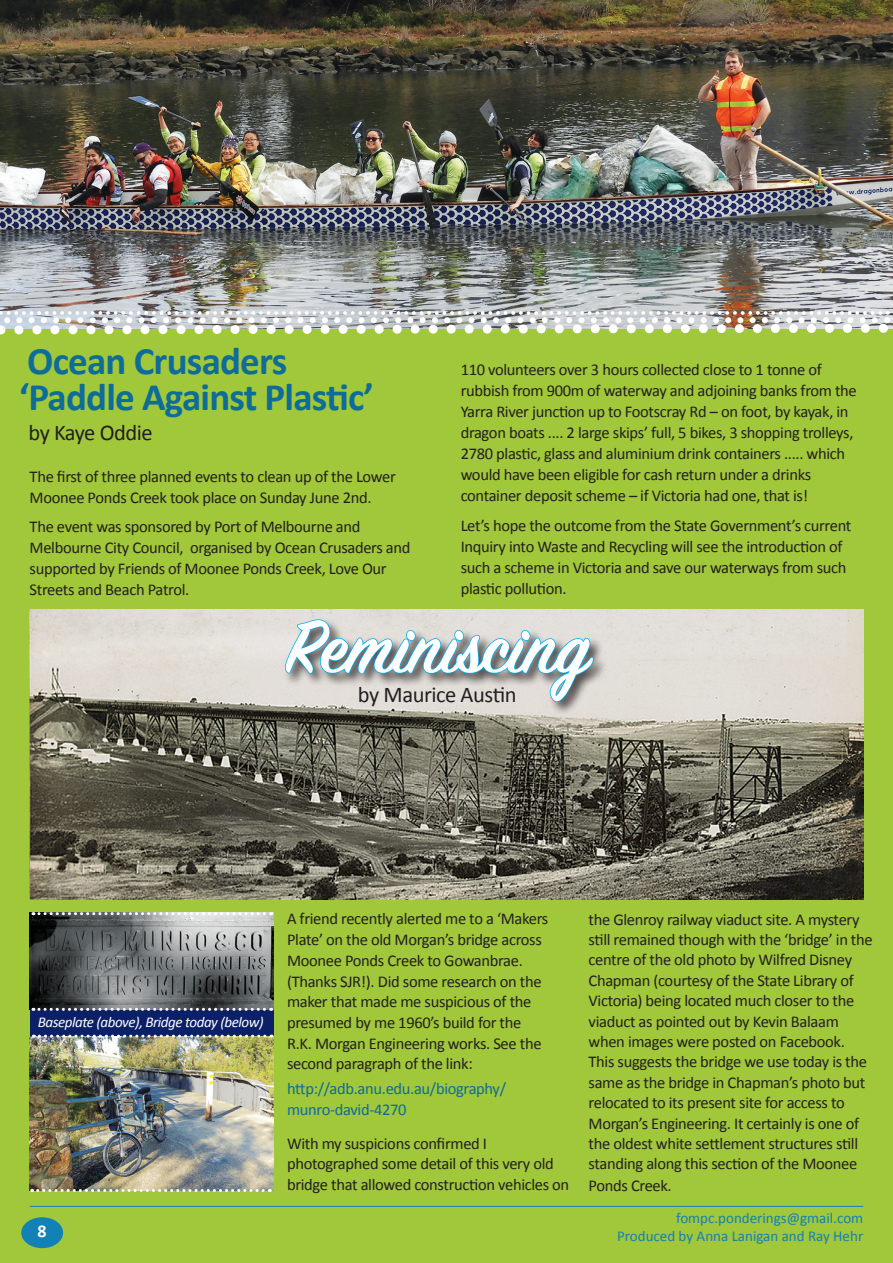
<style>
.page{position:relative;width:893px;height:1263px;background:#a1c73a}
.page>*{position:absolute;margin:0;border:0;box-sizing:border-box;transform-origin:0 0}
.t1{font:600 82.5px "Sign Painter House Script";color:#fff}
.t2{font:700 39px/36px "Calibri";letter-spacing:-.02em;color:#0e6c99}
.t3{font:22.5px "Calibri";letter-spacing:-.02em;color:#231f20}
.t4{font:700 18px "Calibri";color:#fff}
.t5{font:16.5px/20.5px "Calibri";letter-spacing:-.02em;color:#231f20}
.t6{font:16.5px/20.7px "Calibri";letter-spacing:-.02em;color:#0e6c99}
.t7{font:15px/18px "Calibri";color:#1181b6;text-align:right}
.t8{font:italic 15px "Calibri";letter-spacing:-.03em;color:#fff}
</style>
<div class="page">
<div style="left:30px;top:1009px;width:243px;height:26px;background:#0c2068"></div>
<div style="left:21px;top:1217px;width:42px;height:31px;background:#1181b6;border-radius:50%"></div>
<hr style="left:30px;top:1206px;width:833px;height:1px;background:#1181b6">
<img style="left:30px;top:609px;width:833px;height:291px">
<div style="left:283px;top:618px;width:324px;height:98px;background:#231f20;opacity:.75"></div>
<svg style="left:284px;top:619px;width:311px;height:83px;background:#a2b6bb"></svg>
<img style="left:30px;top:1036px;width:243px;height:155px">
<img style="left:30px;top:913px;width:244px;height:96px">
<svg style="left:33px;top:912px;width:239px;height:3px"></svg>
<svg style="left:33px;top:1008px;width:239px;height:3px"></svg>
<svg style="left:33px;top:1035px;width:239px;height:3px"></svg>
<svg style="left:32px;top:1189px;width:238px;height:3px"></svg>
<img style="left:0;top:0;width:893px;height:311px">
<svg style="left:0;top:311px;width:893px;height:24px"></svg>
<h2 class="t2" style="left:19px;top:343px;width:356px">Ocean Crusaders ‘Paddle Against Plastic’</h2>
<h3 class="t3" style="left:28px;top:418px;width:126px">by Kaye Oddie</h3>
<p class="t5" style="left:30px;top:466px;width:368px;line-height:21px">The first of three planned events to clean up of the Lower<br>Moonee Ponds Creek took place on Sunday June 2nd.</p>
<p class="t5" style="left:30px;top:516px;width:382px;line-height:21px">The event was sponsored by Port of Melbourne and Melbourne City Council, organised by Ocean Crusaders and supported by Friends of Moonee Ponds Creek, Love Our Streets and Beach Patrol.</p>
<p class="t5" style="left:461px;top:359px;width:398px;line-height:21px">110 volunteers over 3 hours collected close to 1 tonne of rubbish from 900m of waterway and adjoining banks from the Yarra River junction up to Footscray Rd – on foot, by kayak, in dragon boats .... 2 large skips’ full, 5 bikes, 3 shopping trolleys, 2780 plastic, glass and aluminium drink containers ..... which would have been eligible for cash return under a drinks container deposit scheme – if Victoria had one, that is!</p>
<p class="t5" style="left:461px;top:515px;width:392px;line-height:21.1px">Let’s hope the outcome from the State Government’s current Inquiry into Waste and Recycling will see the introduction of such a scheme in Victoria and save our waterways from such plastic pollution.</p>
<h1 class="t1" style="left:286px;top:597px;width:306px">Reminiscing</h1>
<h3 class="t3" style="left:358px;top:680px;width:160px">by Maurice Austin</h3>
<p class="t8" style="left:38px;top:1012px;width:227px">Baseplate (above), Bridge today (below)</p>
<p class="t5" style="left:287px;top:909px;width:263px">A friend recently alerted me to a ‘Makers Plate’ on the old Morgan’s bridge across Moonee Ponds Creek to Gowanbrae. (Thanks SJR!). Did some research on the maker that made me suspicious of the presumed by me 1960’s build for the R.K. Morgan Engineering works. See the second paragraph of the link:</p>
<p class="t6" style="left:287px;top:1078px;width:221px">http://adb.anu.edu.au/biography/ munro-david-4270</p>
<p class="t5" style="left:287px;top:1133px;width:284px">With my suspicions confirmed I photographed some detail of this very old bridge that allowed construction vehicles on</p>
<p class="t5" style="left:589px;top:909px;width:286px">the Glenroy railway viaduct site. A mystery still remained though with the ‘bridge’ in the centre of the old photo by Wilfred Disney Chapman (courtesy of the State Library of Victoria) being located much closer to the viaduct as pointed out by Kevin Balaam when images were posted on Facebook.<br>This suggests the bridge we use today is the same as the bridge in Chapman’s photo but relocated to its present site for access to Morgan’s Engineering. It certainly is one of the oldest white settlement structures still standing along this section of the Moonee Ponds Creek.</p>
<p class="t4" style="left:37px;top:1219px;width:11px">8</p>
<p class="t7" style="left:617px;top:1209px;width:248px">fompc.ponderings@gmail.com<br>Produced by Anna Lanigan and Ray Hehr</p>
</div>
